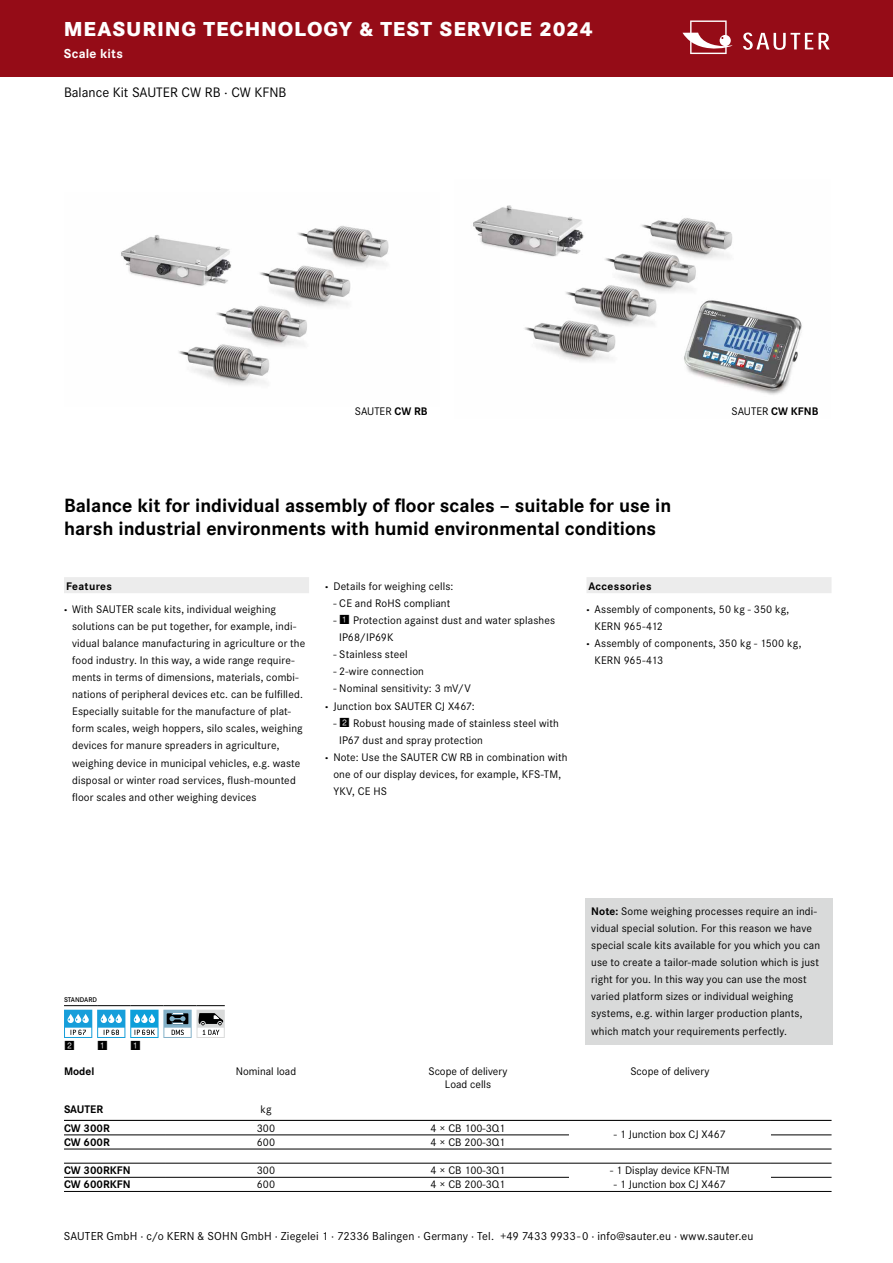
<style>
.page{position:relative;width:893px;height:1263px;background:#fff}
.page>*{position:absolute;margin:0;border:0;box-sizing:border-box;transform-origin:0 0}
.t1{font:800 21px "Corporate S Pro";letter-spacing:.045em;color:#fff}
.t2{font:700 19.95px/22.8px "Corporate S Pro";color:#000}
.t3{font:14.25px "Corporate S Pro";color:#000}
.t4{font:700 13.5px "Corporate S Pro";letter-spacing:.02em;color:#fff}
.t5{font:12.45px "Square Frame Neg";color:#000}
.t6{font:12px "Corporate S Pro";letter-spacing:.01em;color:#000}
.t7{font:11.4px/17.1px "Corporate S Pro";letter-spacing:.01em;color:#000}
.t8{font:700 11.4px "Corporate S Pro";color:#000}
.t9{font:600 7.2px "Corporate S Pro";color:#000}
.s1{font-weight:700}
.s2{font-weight:800}
.s3{font-family:"Square Frame Neg";font-size:12.45px}
</style>
<div class="page">
<img style="left:121px;top:226px;width:268px;height:159px">
<img style="left:473px;top:205px;width:329px;height:190px">
<hr style="left:64px;top:1120px;width:101px;height:1px;background:#000">
<hr style="left:165px;top:1120px;width:202px;height:1px;background:#000">
<hr style="left:367px;top:1120px;width:202px;height:1px;background:#000">
<hr style="left:569px;top:1120px;width:202px;height:1px;background:#000">
<hr style="left:771px;top:1120px;width:60px;height:1px;background:#000">
<hr style="left:367px;top:1163px;width:202px;height:1px;background:#000">
<hr style="left:64px;top:1134px;width:101px;height:1px;background:#000">
<hr style="left:165px;top:1134px;width:202px;height:1px;background:#000">
<hr style="left:367px;top:1134px;width:202px;height:1px;background:#000">
<hr style="left:367px;top:1177px;width:202px;height:1px;background:#000">
<hr style="left:771px;top:1134px;width:60px;height:1px;background:#000">
<hr style="left:64px;top:1149px;width:101px;height:1px;background:#000">
<hr style="left:165px;top:1149px;width:202px;height:1px;background:#000">
<hr style="left:367px;top:1149px;width:202px;height:1px;background:#000">
<hr style="left:771px;top:1149px;width:60px;height:1px;background:#000">
<hr style="left:64px;top:1163px;width:101px;height:1px;background:#000">
<hr style="left:165px;top:1163px;width:202px;height:1px;background:#000">
<hr style="left:771px;top:1163px;width:60px;height:1px;background:#000">
<hr style="left:64px;top:1177px;width:101px;height:1px;background:#000">
<hr style="left:165px;top:1177px;width:202px;height:1px;background:#000">
<hr style="left:771px;top:1177px;width:60px;height:1px;background:#000">
<hr style="left:64px;top:1191px;width:101px;height:1px;background:#000">
<hr style="left:165px;top:1191px;width:202px;height:1px;background:#000">
<hr style="left:367px;top:1191px;width:202px;height:1px;background:#000">
<hr style="left:569px;top:1191px;width:202px;height:1px;background:#000">
<hr style="left:771px;top:1191px;width:60px;height:1px;background:#000">
<hr style="left:569px;top:1149px;width:202px;height:1px;background:#000">
<hr style="left:569px;top:1163px;width:202px;height:1px;background:#000">
<svg style="left:64px;top:1005px;width:161px;height:33px"></svg>
<div style="left:586px;top:577px;width:245px;height:16px;background:#ececec"></div>
<div style="left:64px;top:577px;width:245px;height:16px;background:#ececec"></div>
<div style="left:585px;top:899px;width:247px;height:146px;background:#d9dada"></div>
<div style="left:0;top:0;width:893px;height:76px;background:#950c17"></div>
<svg style="left:682px;top:20px;width:51px;height:34px"></svg>
<svg style="left:743px;top:33px;width:87px;height:17px"></svg>
<h1 class="t1" style="left:64px;top:12px;width:530px">MEASURING TECHNOLOGY &amp; TEST SERVICE 2024</h1>
<p class="t4" style="left:64px;top:43px;width:61px">Scale kits</p>
<p class="t3" style="left:64px;top:81px;width:224px">Balance Kit SAUTER CW RB · CW KFNB</p>
<p class="t7" style="left:355px;top:402px;width:74px">SAUTER <span class="s1">CW RB</span></p>
<p class="t7" style="left:732px;top:402px;width:88px">SAUTER <span class="s1">CW KFNB</span></p>
<h2 class="t2" style="left:64px;top:493px;width:609px">Balance kit for individual assembly of floor scales – suitable for use in harsh industrial environments with humid environmental conditions</h2>
<p class="t7" style="left:64px;top:574px;width:214px;line-height:22.8px"><span class="s1">Features<br></span><span class="s2">·</span> With SAUTER scale kits, individual weighing</p>
<p class="t7" style="left:72px;top:617px;width:235px">solutions can be put together, for example, indi&shy;vidual balance manufacturing in agriculture or the food industry. In this way, a wide range require&shy;ments in terms of dimensions, materials, combi&shy;nations of peripheral devices etc. can be fulfilled.<br>Especially suitable for the manufacture of plat&shy;form scales, weigh hoppers, silo scales, weighing devices for manure spreaders in agriculture, weighing device in municipal vehicles, e.g. waste disposal or winter road services, flush-mounted floor scales and other weighing devices</p>
<p class="t7" style="left:325px;top:577px;width:130px"><span class="s2">·</span> Details for weighing cells:</p>
<p class="t7" style="left:333px;top:594px;width:118px">- CE and RoHS compliant</p>
<p class="t7" style="left:339px;top:611px;width:218px;text-indent:-6px">- <span class="s3">1</span> Protection against dust and water splashes<br>IP68/IP69K</p>
<p class="t7" style="left:333px;top:645px;width:76px">- Stainless steel</p>
<p class="t7" style="left:333px;top:662px;width:92px">- 2-wire connection</p>
<p class="t7" style="left:325px;top:679px;width:151px;text-align:center">- Nominal sensitivity: 3 mV/V<br><span class="s2">·</span> Junction box SAUTER CJ X467:</p>
<p class="t7" style="left:333px;top:713px;width:227px">- <span class="s3">2</span> Robust housing made of stainless steel with</p>
<p class="t7" style="left:339px;top:731px;width:146px">IP67 dust and spray protection</p>
<p class="t7" style="left:325px;top:748px;width:244px"><span class="s2">·</span> Note: Use the SAUTER CW RB in combination with</p>
<p class="t7" style="left:333px;top:765px;width:229px">one of our display devices, for example, KFS-TM,</p>
<p class="t7" style="left:333px;top:782px;width:55px">YKV, CE HS</p>
<p class="t7" style="left:586px;top:574px;width:204px;line-height:22.8px"><span class="s1">Accessories<br></span><span class="s2">·</span> Assembly of components, 50 kg - 350 kg,</p>
<p class="t7" style="left:595px;top:617px;width:70px">KERN 965-412</p>
<p class="t7" style="left:586px;top:634px;width:216px"><span class="s2">·</span> Assembly of components, 350 kg - 1500 kg,</p>
<p class="t7" style="left:595px;top:651px;width:70px">KERN 965-413</p>
<p class="t9" style="left:64px;top:995px;width:35px">STANDARD</p>
<p class="t5" style="left:64px;top:1039px;width:12px">2</p>
<p class="t5" style="left:97px;top:1039px;width:12px">1</p>
<p class="t5" style="left:130px;top:1039px;width:12px">1</p>
<p class="t7" style="left:591px;top:902px;width:230px"><span class="s1">Note:</span> Some weighing processes require an indi&shy;vidual special solution. For this reason we have special scale kits available for you which you can use to create a tailor-made solution which is just right for you. In this way you can use the most varied platform sizes or individual weighing systems, e.g. within larger production plants, which match your requirements perfectly.</p>
<p class="t8" style="left:64px;top:1062px;width:32px">Model</p>
<p class="t7" style="left:236px;top:1061px;width:62px">Nominal load</p>
<p class="t7" style="left:428px;top:1064px;width:81px;line-height:12.8px;text-align:center">Scope of delivery<br>Load cells</p>
<p class="t7" style="left:630px;top:1061px;width:81px">Scope of delivery</p>
<p class="t8" style="left:64px;top:1100px;width:41px">SAUTER</p>
<p class="t7" style="left:260px;top:1100px;width:13px">kg</p>
<p class="t8" style="left:64px;top:1119px;width:47px">CW 300R</p>
<p class="t7" style="left:257px;top:1118px;width:20px">300</p>
<p class="t7" style="left:431px;top:1118px;width:76px">4 × CB 100-3Q1</p>
<p class="t8" style="left:64px;top:1133px;width:47px">CW 600R</p>
<p class="t7" style="left:257px;top:1132px;width:20px">600</p>
<p class="t7" style="left:431px;top:1132px;width:76px">4 × CB 200-3Q1</p>
<p class="t8" style="left:64px;top:1161px;width:68px">CW 300RKFN</p>
<p class="t7" style="left:257px;top:1161px;width:20px">300</p>
<p class="t7" style="left:431px;top:1161px;width:76px">4 × CB 100-3Q1</p>
<p class="t8" style="left:64px;top:1175px;width:68px">CW 600RKFN</p>
<p class="t7" style="left:257px;top:1175px;width:20px">600</p>
<p class="t7" style="left:431px;top:1175px;width:76px">4 × CB 200-3Q1</p>
<p class="t7" style="left:65px;top:1221px;width:225px">www.sau er. u · Order hotline +49 7433 9933 - 0</p>
<p class="t7" style="left:614px;top:1125px;width:113px">- 1 Junction box CJ X467</p>
<p class="t7" style="left:610px;top:1161px;width:121px">- 1 Display device KFN-TM</p>
<p class="t7" style="left:614px;top:1174px;width:113px">- 1 Junction box CJ X467</p>
<p class="t7" style="left:65px;top:1221px;width:203px">Order Hotline: Go to back page of catalogue</p>
<p class="t6" style="left:64px;top:1227px;width:691px">SAUTER GmbH · c/o KERN &amp; SOHN GmbH · Ziegelei 1 · 72336 Balingen · Germany · Tel. +49 7433 9933 - 0 · info@sauter.eu · www.sauter.eu</p>
</div>
